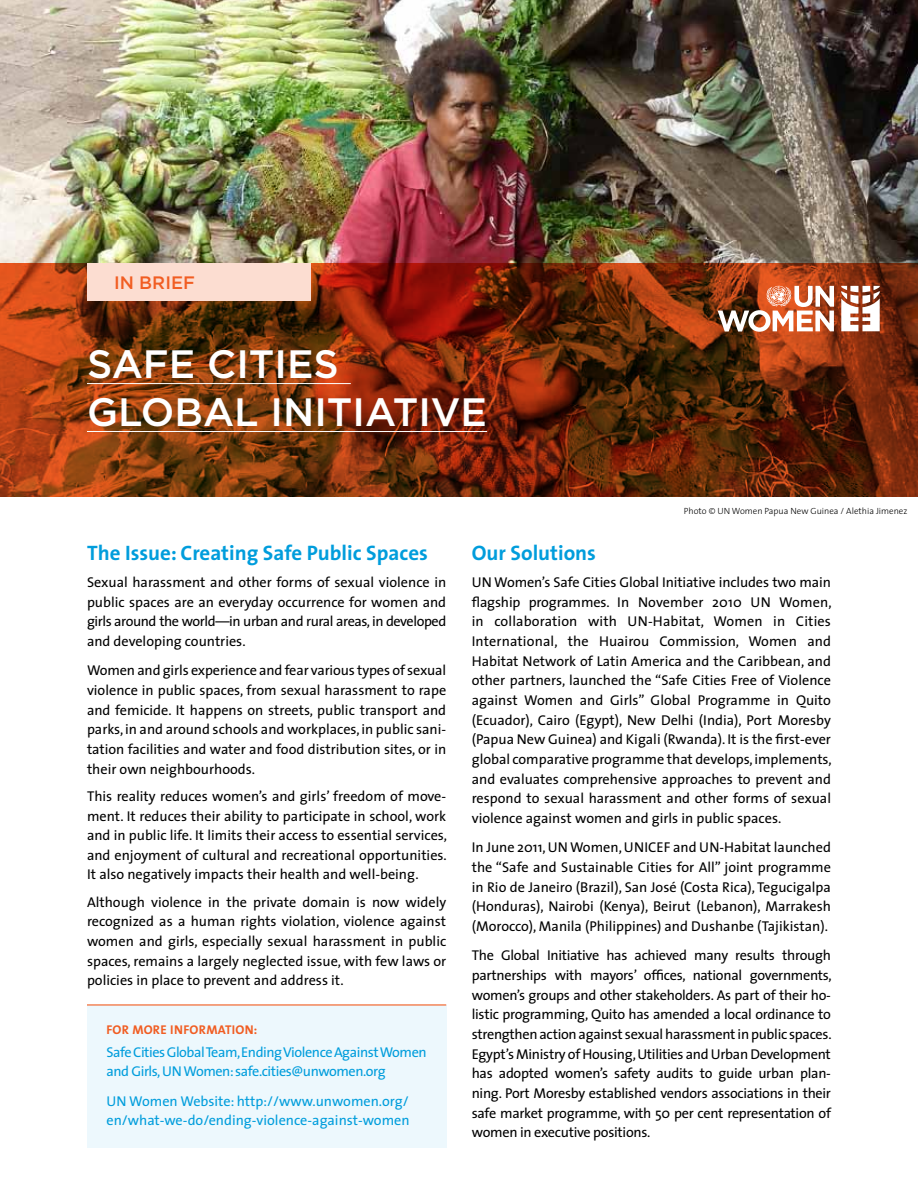
<style>
.page{position:relative;width:918px;height:1188px;background:#fff}
.page>*{position:absolute;margin:0;border:0;box-sizing:border-box;transform-origin:0 0}
.t1{font:500 39.6px/48px "Gotham";color:#fff}
.t2{font:700 21px "The Sans";color:#009ddc}
.t3{font:500 18px "Gotham";color:#f15d22}
.t4{font:14.25px/19.6px "The Sans";color:#000;text-align:justify}
.t5{font:14.25px/19.6px "The Sans";letter-spacing:-.03em;color:#009ddc}
.t6{font:14.25px/19.6px "The Sans";color:#009ddc}
.t7{font:12.75px "The Sans Bold Caps";letter-spacing:.015em;color:#f15d22}
.t8{font:300 9px "The Sans";color:#000}
</style>
<div class="page">
<img style="left:0;top:0;width:918px;height:263px">
<svg style="left:0;top:263px;width:918px;height:234px;background:#772c0b"></svg>
<div style="left:87px;top:1005px;width:359px;height:143px;background:#edf8fd"></div>
<hr style="left:87px;top:1004px;width:359px;height:2px;background:#f15d22">
<hr style="left:87px;top:383px;width:264px;height:1px;background:#fff">
<hr style="left:87px;top:431px;width:400px;height:1px;background:#fff">
<div style="left:87px;top:263px;width:224px;height:38px;background:#fcddd1"></div>
<svg style="left:718px;top:285px;width:116px;height:47px"></svg>
<svg style="left:841px;top:286px;width:39px;height:45px"></svg>
<p class="t3" style="left:114px;top:273px;width:62px">IN BRIEF</p>
<h1 class="t1" style="left:87px;top:339px;width:402px">SAFE CITIES<br>GLOBAL I NITIATIVE</h1>
<p class="t8" style="left:684px;top:503px;width:225px">Photo © UN Women Papua New Guinea / Alethia Jimenez</p>
<h2 class="t2" style="left:87px;top:535px;width:342px">The Issue: Creating Safe Public Spaces</h2>
<p class="t4" style="left:87px;top:572px;width:361px">Sexual harassment and other forms of sexual violence in public spaces are an everyday occurrence for women and girls around the world—in urban and rural areas, in developed and developing countries.</p>
<p class="t4" style="left:87px;top:660px;width:361px">Women and girls experience and fear various types of sexual violence in public spaces, from sexual harassment to rape and femicide. It happens on streets, public transport and parks, in and around schools and workplaces, in public sani&shy;tation facilities and water and food distribution sites, or in their own neighbourhoods.</p>
<p class="t4" style="left:87px;top:786px;width:361px">This reality reduces women’s and girls’ freedom of move&shy;ment. It reduces their ability to participate in school, work and in public life. It limits their access to essential services, and enjoyment of cultural and recreational opportunities.<br>It also negatively impacts their health and well-being.</p>
<p class="t4" style="left:87px;top:892px;width:361px">Although violence in the private domain is now widely recognized as a human rights violation, violence against women and girls, especially sexual harassment in public spaces, remains a largely neglected issue, with few laws or policies in place to prevent and address it.</p>
<p class="t7" style="left:106px;top:1019px;width:87px">FOR MORE INFORM</p>
<p class="t7" style="left:218px;top:1019px;width:41px">ATION:</p>
<p class="t5" style="left:106px;top:1042px;width:322px">Safe Cities Global Team, Ending Violence Against Women and Girls, UN Women: safe.cities@unwomen.org</p>
<p class="t6" style="left:106px;top:1091px;width:305px">UN Women Website: http://www.unwomen.org/ en/what-we-do/ending-violence-against-women</p>
<h2 class="t2" style="left:472px;top:535px;width:126px">Our Solutions</h2>
<p class="t4" style="left:472px;top:572px;width:361px">UN Women’s Safe Cities Global Initiative includes two main flagship programmes. In November 2010 UN Women, in collaboration with UN-Habitat, Women in Cities International, the Huairou Commission, Women and Habitat Network of Latin America and the Caribbean, and other partners, launched the “Safe Cities Free of Violence against Women and Girls” Global Programme in Quito (Ecuador), Cairo (Egypt), New Delhi (India), Port Moresby (Papua New Guinea) and Kigali (Rwanda). It is the first-ever global comparative programme that develops, implements, and evaluates comprehensive approaches to prevent and respond to sexual harassment and other forms of sexual violence against women and girls in public spaces.</p>
<p class="t4" style="left:472px;top:837px;width:361px">In June 2011, UN Women, UNICEF and UN-Habitat launched the “Safe and Sustainable Cities for All” joint programme in Rio de Janeiro (Brazil), San José (Costa Rica), Tegucigalpa (Honduras), Nairobi (Kenya), Beirut (Lebanon), Marrakesh (Morocco), Manila (Philippines) and Dushanbe (Tajikistan).</p>
<p class="t4" style="left:472px;top:945px;width:361px">The Global Initiative has achieved many results through partnerships with mayors’ offices, national governments, women’s groups and other stakeholders. As part of their ho&shy;listic programming, Quito has amended a local ordinance to strengthen action against sexual harassment in public spaces.<br>Egypt’s Ministry of Housing, Utilities and Urban Development has adopted women’s safety audits to guide urban plan&shy;ning. Port Moresby established vendors associations in their safe market programme, with 50 per cent representation of women in executive positions.</p>
</div>
